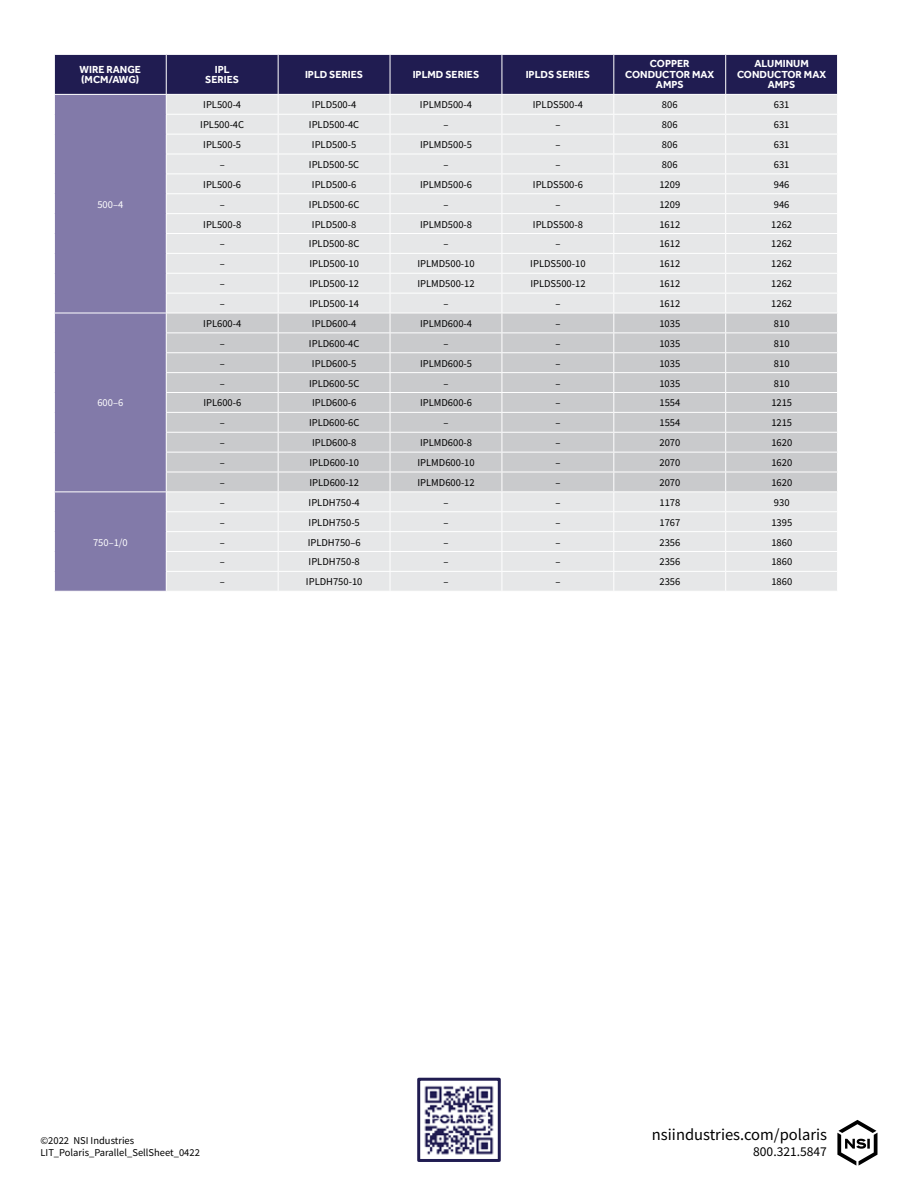
<style>
.page{position:relative;width:918px;height:1188px;background:#fff}
.page>*{position:absolute;margin:0;border:0;box-sizing:border-box;transform-origin:0 0}
.t1{font:16.5px "Source Sans Pro";color:#000}
.t2{font:13.5px "Source Sans Pro";color:#000}
.t3{font:10.5px/12px "Source Sans Pro";color:#000}
.t4{font:700 10.5px/10.5px "Effra";color:#fff;text-align:center}
.t5{font:10.5px "Source Sans Pro";color:#fff}
</style>
<div class="page">
<svg style="left:54px;top:54px;width:784px;height:537px;background:#c5c5cf"></svg>
<img style="left:424px;top:1085px;width:70px;height:70px">
<div style="left:417px;top:1078px;width:84px;height:84px;border:3px solid #201c51"></div>
<svg style="left:837px;top:1120px;width:41px;height:46px"></svg>
<p class="t4" style="left:80px;top:64px;width:63px;text-align:left">WIRE RANGE (MCM/AWG)</p>
<p class="t4" style="left:205px;top:64px;width:35px">IPL<br>SERIES</p>
<p class="t4" style="left:305px;top:69px;width:60px">IPLD SERIES</p>
<p class="t4" style="left:413px;top:69px;width:68px">IPLMD SERIES</p>
<p class="t4" style="left:526px;top:69px;width:66px">IPLDS SERIES</p>
<p class="t4" style="left:625px;top:59px;width:91px">COPPER<br>CONDUCTOR MAX<br>AMPS</p>
<p class="t4" style="left:737px;top:59px;width:91px">ALUMINUM<br>CONDUCTOR MAX<br>AMPS</p>
<p class="t5" style="left:97px;top:197px;width:27px">500–4</p>
<p class="t5" style="left:97px;top:396px;width:27px">600–6</p>
<p class="t5" style="left:93px;top:535px;width:36px">750–1/0</p>
<p class="t3" style="left:203px;top:99px;width:39px">IPL500-4</p>
<p class="t3" style="left:312px;top:99px;width:46px">IPLD500-4</p>
<p class="t3" style="left:420px;top:99px;width:54px">IPLMD500-4</p>
<p class="t3" style="left:533px;top:99px;width:52px">IPLDS500-4</p>
<p class="t3" style="left:662px;top:99px;width:17px">806</p>
<p class="t3" style="left:774px;top:99px;width:17px">631</p>
<p class="t3" style="left:200px;top:119px;width:45px">IPL500-4C</p>
<p class="t3" style="left:309px;top:119px;width:52px">IPLD500-4C</p>
<p class="t3" style="left:443px;top:119px;width:7px">–</p>
<p class="t3" style="left:555px;top:119px;width:7px">–</p>
<p class="t3" style="left:662px;top:119px;width:17px">806</p>
<p class="t3" style="left:774px;top:119px;width:17px">631</p>
<p class="t3" style="left:203px;top:138px;width:39px">IPL500-5</p>
<p class="t3" style="left:312px;top:138px;width:46px">IPLD500-5</p>
<p class="t3" style="left:420px;top:138px;width:54px">IPLMD500-5</p>
<p class="t3" style="left:555px;top:138px;width:7px">–</p>
<p class="t3" style="left:662px;top:138px;width:17px">806</p>
<p class="t3" style="left:774px;top:138px;width:17px">631</p>
<p class="t3" style="left:220px;top:158px;width:7px">–</p>
<p class="t3" style="left:309px;top:158px;width:52px">IPLD500-5C</p>
<p class="t3" style="left:443px;top:158px;width:7px">–</p>
<p class="t3" style="left:555px;top:158px;width:7px">–</p>
<p class="t3" style="left:662px;top:158px;width:17px">806</p>
<p class="t3" style="left:774px;top:158px;width:17px">631</p>
<p class="t3" style="left:203px;top:178px;width:39px">IPL500-6</p>
<p class="t3" style="left:312px;top:178px;width:46px">IPLD500-6</p>
<p class="t3" style="left:420px;top:178px;width:54px">IPLMD500-6</p>
<p class="t3" style="left:533px;top:178px;width:52px">IPLDS500-6</p>
<p class="t3" style="left:659px;top:178px;width:22px">1209</p>
<p class="t3" style="left:774px;top:178px;width:17px">946</p>
<p class="t3" style="left:220px;top:198px;width:7px">–</p>
<p class="t3" style="left:309px;top:198px;width:52px">IPLD500-6C</p>
<p class="t3" style="left:444px;top:198px;width:7px">–</p>
<p class="t3" style="left:555px;top:198px;width:7px">–</p>
<p class="t3" style="left:659px;top:198px;width:22px">1209</p>
<p class="t3" style="left:774px;top:198px;width:17px">946</p>
<p class="t3" style="left:203px;top:218px;width:39px">IPL500-8</p>
<p class="t3" style="left:312px;top:218px;width:46px">IPLD500-8</p>
<p class="t3" style="left:420px;top:218px;width:54px">IPLMD500-8</p>
<p class="t3" style="left:533px;top:218px;width:52px">IPLDS500-8</p>
<p class="t3" style="left:659px;top:218px;width:22px">1612</p>
<p class="t3" style="left:771px;top:218px;width:22px">1262</p>
<p class="t3" style="left:220px;top:238px;width:7px">–</p>
<p class="t3" style="left:309px;top:238px;width:52px">IPLD500-8C</p>
<p class="t3" style="left:444px;top:238px;width:7px">–</p>
<p class="t3" style="left:555px;top:238px;width:7px">–</p>
<p class="t3" style="left:659px;top:238px;width:22px">1612</p>
<p class="t3" style="left:771px;top:238px;width:22px">1262</p>
<p class="t3" style="left:220px;top:258px;width:7px">–</p>
<p class="t3" style="left:309px;top:258px;width:51px">IPLD500-10</p>
<p class="t3" style="left:417px;top:258px;width:59px">IPLMD500-10</p>
<p class="t3" style="left:530px;top:258px;width:57px">IPLDS500-10</p>
<p class="t3" style="left:659px;top:258px;width:22px">1612</p>
<p class="t3" style="left:771px;top:258px;width:22px">1262</p>
<p class="t3" style="left:220px;top:278px;width:7px">–</p>
<p class="t3" style="left:309px;top:278px;width:51px">IPLD500-12</p>
<p class="t3" style="left:417px;top:278px;width:59px">IPLMD500-12</p>
<p class="t3" style="left:530px;top:278px;width:57px">IPLDS500-12</p>
<p class="t3" style="left:659px;top:278px;width:22px">1612</p>
<p class="t3" style="left:771px;top:278px;width:22px">1262</p>
<p class="t3" style="left:220px;top:297px;width:7px">–</p>
<p class="t3" style="left:309px;top:297px;width:51px">IPLD500-14</p>
<p class="t3" style="left:444px;top:297px;width:7px">–</p>
<p class="t3" style="left:555px;top:297px;width:7px">–</p>
<p class="t3" style="left:659px;top:297px;width:22px">1612</p>
<p class="t3" style="left:771px;top:297px;width:22px">1262</p>
<p class="t3" style="left:203px;top:317px;width:39px">IPL600-4</p>
<p class="t3" style="left:312px;top:317px;width:46px">IPLD600-4</p>
<p class="t3" style="left:420px;top:317px;width:54px">IPLMD600-4</p>
<p class="t3" style="left:555px;top:317px;width:7px">–</p>
<p class="t3" style="left:659px;top:317px;width:22px">1035</p>
<p class="t3" style="left:774px;top:317px;width:17px">810</p>
<p class="t3" style="left:220px;top:337px;width:7px">–</p>
<p class="t3" style="left:309px;top:337px;width:52px">IPLD600-4C</p>
<p class="t3" style="left:444px;top:337px;width:7px">–</p>
<p class="t3" style="left:555px;top:337px;width:7px">–</p>
<p class="t3" style="left:659px;top:337px;width:22px">1035</p>
<p class="t3" style="left:774px;top:337px;width:17px">810</p>
<p class="t3" style="left:220px;top:357px;width:7px">–</p>
<p class="t3" style="left:312px;top:357px;width:46px">IPLD600-5</p>
<p class="t3" style="left:420px;top:357px;width:54px">IPLMD600-5</p>
<p class="t3" style="left:555px;top:357px;width:7px">–</p>
<p class="t3" style="left:659px;top:357px;width:22px">1035</p>
<p class="t3" style="left:774px;top:357px;width:17px">810</p>
<p class="t3" style="left:220px;top:377px;width:7px">–</p>
<p class="t3" style="left:309px;top:377px;width:52px">IPLD600-5C</p>
<p class="t3" style="left:444px;top:377px;width:7px">–</p>
<p class="t3" style="left:555px;top:377px;width:7px">–</p>
<p class="t3" style="left:659px;top:377px;width:22px">1035</p>
<p class="t3" style="left:774px;top:377px;width:17px">810</p>
<p class="t3" style="left:203px;top:397px;width:39px">IPL600-6</p>
<p class="t3" style="left:312px;top:397px;width:46px">IPLD600-6</p>
<p class="t3" style="left:420px;top:397px;width:54px">IPLMD600-6</p>
<p class="t3" style="left:555px;top:397px;width:7px">–</p>
<p class="t3" style="left:659px;top:397px;width:22px">1554</p>
<p class="t3" style="left:771px;top:397px;width:22px">1215</p>
<p class="t3" style="left:220px;top:417px;width:7px">–</p>
<p class="t3" style="left:309px;top:417px;width:52px">IPLD600-6C</p>
<p class="t3" style="left:444px;top:417px;width:7px">–</p>
<p class="t3" style="left:555px;top:417px;width:7px">–</p>
<p class="t3" style="left:659px;top:417px;width:22px">1554</p>
<p class="t3" style="left:771px;top:417px;width:22px">1215</p>
<p class="t3" style="left:220px;top:437px;width:7px">–</p>
<p class="t3" style="left:312px;top:437px;width:46px">IPLD600-8</p>
<p class="t3" style="left:420px;top:437px;width:54px">IPLMD600-8</p>
<p class="t3" style="left:555px;top:437px;width:7px">–</p>
<p class="t3" style="left:659px;top:437px;width:22px">2070</p>
<p class="t3" style="left:771px;top:437px;width:22px">1620</p>
<p class="t3" style="left:220px;top:456px;width:7px">–</p>
<p class="t3" style="left:309px;top:456px;width:51px">IPLD600-10</p>
<p class="t3" style="left:417px;top:456px;width:59px">IPLMD600-10</p>
<p class="t3" style="left:555px;top:456px;width:7px">–</p>
<p class="t3" style="left:659px;top:456px;width:22px">2070</p>
<p class="t3" style="left:771px;top:456px;width:22px">1620</p>
<p class="t3" style="left:220px;top:476px;width:7px">–</p>
<p class="t3" style="left:309px;top:476px;width:51px">IPLD600-12</p>
<p class="t3" style="left:417px;top:476px;width:59px">IPLMD600-12</p>
<p class="t3" style="left:555px;top:476px;width:7px">–</p>
<p class="t3" style="left:659px;top:476px;width:22px">2070</p>
<p class="t3" style="left:771px;top:476px;width:22px">1620</p>
<p class="t3" style="left:220px;top:496px;width:7px">–</p>
<p class="t3" style="left:309px;top:496px;width:53px">IPLDH750-4</p>
<p class="t3" style="left:444px;top:496px;width:7px">–</p>
<p class="t3" style="left:555px;top:496px;width:7px">–</p>
<p class="t3" style="left:659px;top:496px;width:22px">1178</p>
<p class="t3" style="left:774px;top:496px;width:17px">930</p>
<p class="t3" style="left:220px;top:516px;width:7px">–</p>
<p class="t3" style="left:309px;top:516px;width:53px">IPLDH750-5</p>
<p class="t3" style="left:444px;top:516px;width:7px">–</p>
<p class="t3" style="left:555px;top:516px;width:7px">–</p>
<p class="t3" style="left:659px;top:516px;width:22px">1767</p>
<p class="t3" style="left:771px;top:516px;width:22px">1395</p>
<p class="t3" style="left:220px;top:536px;width:7px">–</p>
<p class="t3" style="left:308px;top:536px;width:55px">IPLDH750–6</p>
<p class="t3" style="left:444px;top:536px;width:7px">–</p>
<p class="t3" style="left:555px;top:536px;width:7px">–</p>
<p class="t3" style="left:659px;top:536px;width:22px">2356</p>
<p class="t3" style="left:771px;top:536px;width:22px">1860</p>
<p class="t3" style="left:220px;top:556px;width:7px">–</p>
<p class="t3" style="left:309px;top:556px;width:53px">IPLDH750-8</p>
<p class="t3" style="left:444px;top:556px;width:7px">–</p>
<p class="t3" style="left:555px;top:556px;width:7px">–</p>
<p class="t3" style="left:659px;top:556px;width:22px">2356</p>
<p class="t3" style="left:771px;top:556px;width:22px">1860</p>
<p class="t3" style="left:220px;top:576px;width:7px">–</p>
<p class="t3" style="left:306px;top:576px;width:58px">IPLDH750-10</p>
<p class="t3" style="left:444px;top:576px;width:7px">–</p>
<p class="t3" style="left:555px;top:576px;width:7px">–</p>
<p class="t3" style="left:659px;top:576px;width:22px">2356</p>
<p class="t3" style="left:771px;top:576px;width:22px">1860</p>
<p class="t3" style="left:40px;top:1134px;width:161px">©2022 NSI Industries<br>LIT_Polaris_Parallel_SellSheet_0422</p>
<h1 class="t1" style="left:652px;top:1124px;width:177px">nsiindustries.com/polaris</h1>
<p class="t2" style="left:753px;top:1143px;width:75px">800.321.5847</p>
</div>
